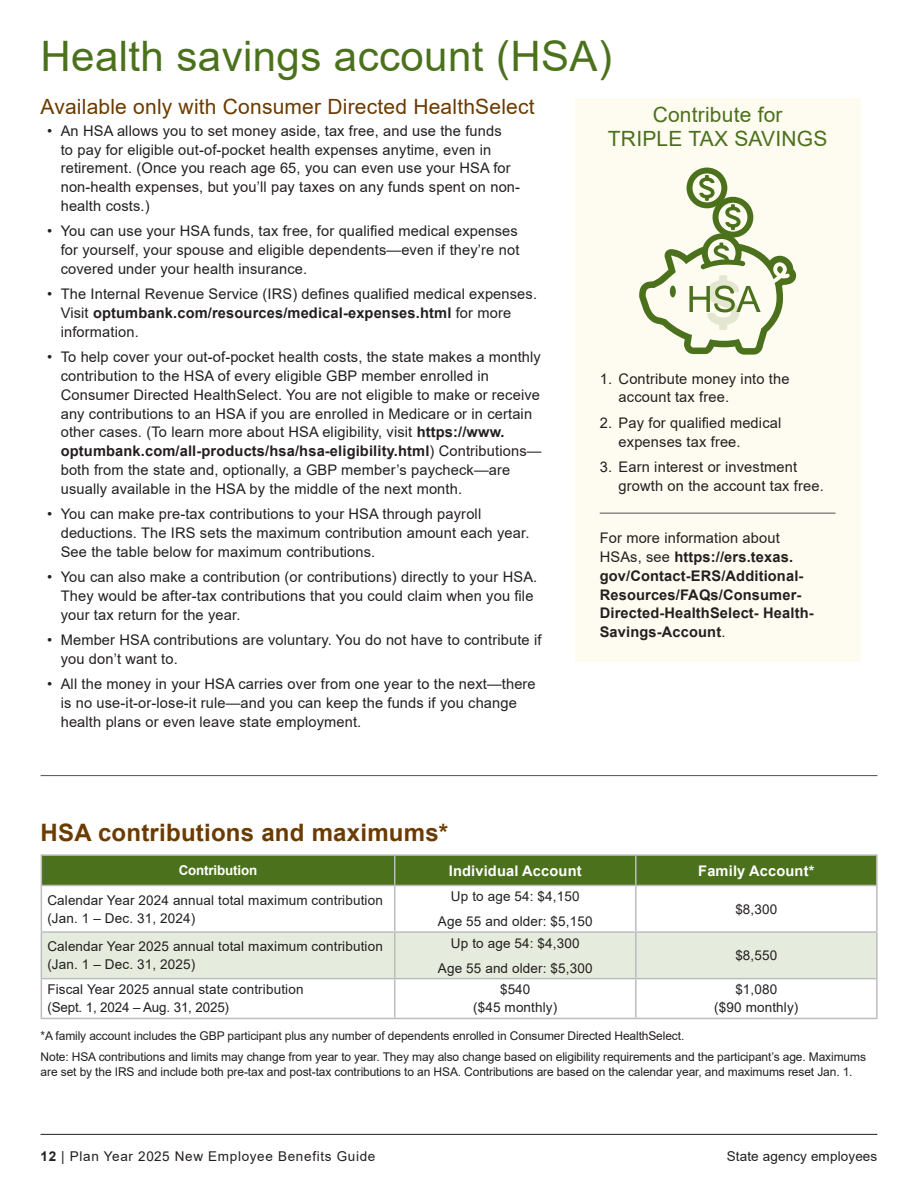
<style>
.page{position:relative;width:918px;height:1188px;background:#fff}
.page>*{position:absolute;margin:0;border:0;box-sizing:border-box;transform-origin:0 0}
.t1{font:42px "Arial";letter-spacing:.01em;color:#4b711c}
.t2{font:700 24px "Arial";letter-spacing:.01em;color:#6b3b00}
.t3{font:21px "Arial";letter-spacing:.01em;color:#6b3b00}
.t4{font:21px/24px "Arial";letter-spacing:.01em;color:#4b711c;text-align:center}
.t5{font:14.7px/18.8px "Arial";letter-spacing:.01em;color:#231f20}
.t6{font:700 14.7px/18.8px "Arial";letter-spacing:.01em;color:#231f20}
.t7{font:700 14.7px "Arial";letter-spacing:.01em;color:#fff}
.t8{font:13.5px/18px "Arial";letter-spacing:.01em;color:#231f20;text-align:center}
.t9{font:13.5px "Arial";letter-spacing:.05em;color:#231f20}
.t10{font:700 13.5px "Arial";letter-spacing:-.01em;color:#fff}
.t11{font:12px/21.8px "Arial";letter-spacing:-.01em;color:#231f20}
.s1{font-weight:700}
.s2{font-weight:400}
</style>
<div class="page">
<hr style="left:40px;top:1134px;width:837px;height:1px;background:#231f20">
<div style="left:575px;top:98px;width:285px;height:564px;background:#fefbf0"></div>
<svg style="left:639px;top:168px;width:157px;height:187px"></svg>
<hr style="left:600px;top:513px;width:236px;height:1px;background:#505052">
<hr style="left:41px;top:775px;width:836px;height:1px;background:#505052">
<div style="left:42px;top:933px;width:834px;height:45px;background:#e5ebdd"></div>
<hr style="left:41px;top:854px;width:354px;height:2px;background:#bcbdc0">
<hr style="left:395px;top:854px;width:241px;height:2px;background:#bcbdc0">
<div style="left:41px;top:855px;width:835px;height:30px;background:#4b711c"></div>
<hr style="left:636px;top:854px;width:242px;height:2px;background:#bcbdc0">
<hr style="left:635px;top:856px;width:2px;height:29px;background:#bcbdc0">
<hr style="left:876px;top:856px;width:2px;height:29px;background:#bcbdc0">
<hr style="left:41px;top:885px;width:354px;height:1px;background:#bcbdc0">
<hr style="left:395px;top:885px;width:241px;height:1px;background:#bcbdc0">
<hr style="left:636px;top:885px;width:242px;height:1px;background:#bcbdc0">
<hr style="left:41px;top:886px;width:1px;height:45px;background:#bcbdc0">
<hr style="left:394px;top:886px;width:1px;height:45px;background:#bcbdc0">
<hr style="left:635px;top:886px;width:2px;height:45px;background:#bcbdc0">
<hr style="left:876px;top:886px;width:2px;height:45px;background:#bcbdc0">
<hr style="left:41px;top:931px;width:354px;height:2px;background:#bcbdc0">
<hr style="left:41px;top:933px;width:1px;height:45px;background:#bcbdc0">
<hr style="left:395px;top:931px;width:241px;height:2px;background:#bcbdc0">
<hr style="left:394px;top:933px;width:1px;height:45px;background:#bcbdc0">
<hr style="left:636px;top:931px;width:242px;height:2px;background:#bcbdc0">
<hr style="left:635px;top:933px;width:2px;height:45px;background:#bcbdc0">
<hr style="left:876px;top:933px;width:2px;height:45px;background:#bcbdc0">
<hr style="left:41px;top:978px;width:354px;height:1px;background:#bcbdc0">
<hr style="left:41px;top:979px;width:1px;height:39px;background:#bcbdc0">
<hr style="left:395px;top:978px;width:241px;height:1px;background:#bcbdc0">
<hr style="left:394px;top:979px;width:1px;height:39px;background:#bcbdc0">
<hr style="left:636px;top:978px;width:242px;height:1px;background:#bcbdc0">
<hr style="left:635px;top:979px;width:2px;height:39px;background:#bcbdc0">
<hr style="left:876px;top:979px;width:2px;height:39px;background:#bcbdc0">
<hr style="left:41px;top:1018px;width:354px;height:1px;background:#bcbdc0">
<hr style="left:395px;top:1018px;width:241px;height:1px;background:#bcbdc0">
<hr style="left:636px;top:1018px;width:242px;height:1px;background:#bcbdc0">
<h1 class="t1" style="left:40px;top:27px;width:573px">Health savings account (HSA)</h1>
<h3 class="t3" style="left:40px;top:92px;width:496px">Available only with Consumer Directed HealthSelect</h3>
<p class="t5" style="left:61px;top:121px;width:461px;text-indent:-14px">• An HSA allows you to set money aside, tax free, and use the funds<br>to pay for eligible out-of-pocket health expenses anytime, even in retirement. (Once you reach age 65, you can even use your HSA for non-health expenses, but you’ll pay taxes on any funds spent on non&shy;health costs.)</p>
<p class="t5" style="left:61px;top:222px;width:460px;text-align:justify;text-indent:-14px">• You can use your HSA funds, tax free, for qualified medical expenses for yourself, your spouse and eligible dependents—even if they’re not covered under your health insurance.</p>
<p class="t5" style="left:61px;top:285px;width:478px;text-indent:-14px">• The Internal Revenue Service (IRS) defines qualified medical expenses.<br>Visit <span class="s1">optumbank.com/resources/medical-expenses.html</span> for more information.</p>
<p class="t5" style="left:61px;top:348px;width:482px;text-indent:-14px">• To help cover your out-of-pocket health costs, the state makes a monthly contribution to the HSA of every eligible GBP member enrolled in Consumer Directed HealthSelect. You are not eligible to make or receive any contributions to an HSA if you are enrolled in Medicare or in certain other cases. (To learn more about HSA eligibility, visit <span class="s1">https://www. optumbank.com/all-products/hsa/hsa-eligibility.html</span>) Contributions— both from the state and, optionally, a GBP member’s paycheck—are usually available in the HSA by the middle of the next month.</p>
<p class="t5" style="left:61px;top:505px;width:470px;text-indent:-14px">• You can make pre-tax contributions to your HSA through payroll deductions. The IRS sets the maximum contribution amount each year.<br>See the table below for maximum contributions.</p>
<p class="t5" style="left:61px;top:568px;width:478px;text-indent:-14px">• You can also make a contribution (or contributions) directly to your HSA.<br>They would be after-tax contributions that you could claim when you file your tax return for the year.</p>
<p class="t5" style="left:61px;top:631px;width:482px;text-indent:-14px">• Member HSA contributions are voluntary. You do not have to contribute if you don’t want to.</p>
<p class="t5" style="left:61px;top:675px;width:477px;text-indent:-14px">• All the money in your HSA carries over from one year to the next—there is no use-it-or-lose-it rule—and you can keep the funds if you change health plans or even leave state employment.</p>
<h3 class="t4" style="left:608px;top:102px;width:221px">Contribute for<br>TRIPLE TAX SAVINGS</h3>
<p class="t5" style="left:619px;top:369px;width:172px;text-indent:-19px">1. Contribute money into the account tax free.</p>
<p class="t5" style="left:619px;top:413px;width:164px;text-indent:-19px">2. Pay for qualified medical expenses tax free.</p>
<p class="t5" style="left:619px;top:458px;width:207px;text-indent:-19px">3. Earn interest or investment growth on the account tax free.</p>
<p class="t6" style="left:600px;top:529px;width:215px"><span class="s2">For more information about<br>HSAs, see</span> https://ers.texas. gov/Contact-ERS/Additional-<br>Resources/FAQs/Consumer-<br>Directed-HealthSelect- Health-<br>Savings-Account<span class="s2">.</span></p>
<h2 class="t2" style="left:41px;top:816px;width:409px">HSA contributions and maximums*</h2>
<p class="t10" style="left:179px;top:861px;width:80px">Contribution</p>
<p class="t7" style="left:449px;top:860px;width:134px">Individual Account</p>
<p class="t7" style="left:698px;top:860px;width:118px">Family Account*</p>
<p class="t8" style="left:47px;top:891px;width:337px;text-align:left">Calendar Year 2024 annual total maximum contribution (Jan. 1 – Dec. 31, 2024)</p>
<p class="t8" style="left:438px;top:884px;width:156px;line-height:24.8px">Up to age 54: $4,150<br>Age 55 and older: $5,150</p>
<p class="t8" style="left:735px;top:900px;width:43px">$8,300</p>
<p class="t8" style="left:47px;top:937px;width:337px;text-align:left">Calendar Year 2025 annual total maximum contribution (Jan. 1 – Dec. 31, 2025)</p>
<p class="t8" style="left:438px;top:931px;width:156px;line-height:24.8px">Up to age 54: $4,300<br>Age 55 and older: $5,300</p>
<p class="t8" style="left:735px;top:946px;width:43px">$8,550</p>
<p class="t8" style="left:47px;top:981px;width:258px;text-align:left">Fiscal Year 2025 annual state contribution (Sept. 1, 2024 – Aug. 31, 2025)</p>
<p class="t8" style="left:473px;top:981px;width:86px">$540<br>($45 monthly)</p>
<p class="t8" style="left:714px;top:981px;width:86px">$1,080<br>($90 monthly)</p>
<p class="t11" style="left:41px;top:1024px;width:827px">*A family account includes the GBP participant plus any number of dependents enrolled in Consumer Directed HealthSelect.<br>Note: HSA contributions and limits may change from year to year. They may also change based on eligibility requirements and the participant’s age. Maximums</p>
<p class="t11" style="left:41px;top:1061px;width:814px">are set by the IRS and include both pre-tax and post-tax contributions to an HSA. Contributions are based on the calendar year, and maximums reset Jan. 1.</p>
<p class="t9" style="left:40px;top:1147px;width:336px"><span class="s1">12</span> | Plan Year 2025 New Employee Benefits Guide</p>
<p class="t8" style="left:727px;top:1147px;width:152px">State agency employees</p>
</div>
